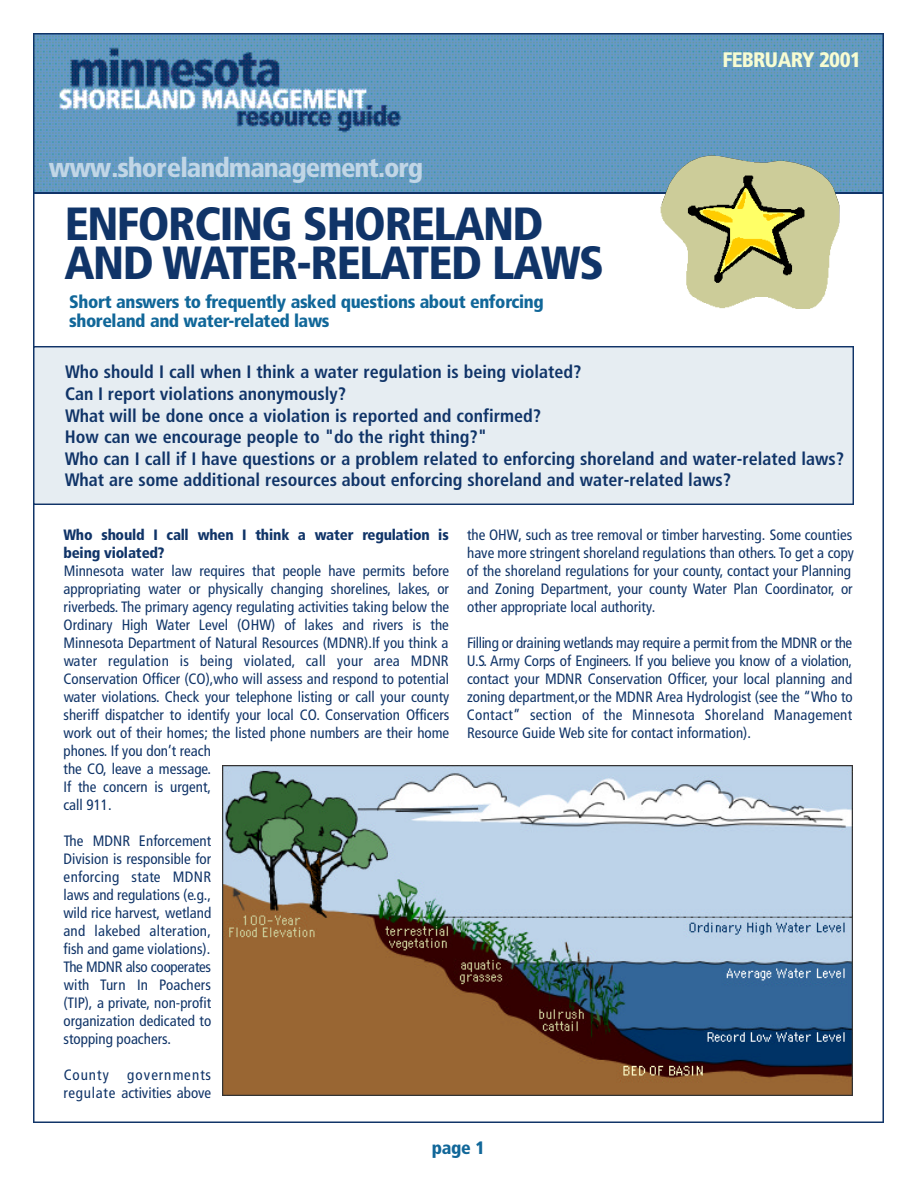
<style>
.page{position:relative;width:918px;height:1188px;background:#fff}
.page>*{position:absolute;margin:0;border:0;box-sizing:border-box;transform-origin:0 0}
.t1{font:900 condensed 46.5px/39px "Frutiger";letter-spacing:-.03em;color:#103468}
.t2{font:900 condensed 27px "Frutiger";color:#c1d6e6}
.t3{font:900 condensed 21px "Frutiger";letter-spacing:-.035em;color:#f7fcd2}
.t4{font:700 condensed 18px/21.6px "Frutiger";color:#103468}
.t5{font:900 condensed 18px/19.5px "Frutiger";letter-spacing:-.02em;color:#116799}
.t6{font:condensed 15px/18px "Frutiger";color:#103468}
.t7{font:900 condensed 15px/18px "Frutiger";letter-spacing:-.025em;color:#103468}
.t8{font:condensed 15px/18px "Frutiger";letter-spacing:.05em;color:#103468}
</style>
<div class="page">
<img style="left:33px;top:33px;width:850px;height:1089px">
<hr style="left:33px;top:192px;width:850px;height:2px;background:#103468">
<div style="left:33px;top:347px;width:821px;height:157px;background:#e6edf2"></div>
<div style="left:62px;top:528px;width:792px;height:579px;background:#fff"></div>
<img style="left:223px;top:765px;width:630px;height:330px">
<img style="left:642px;top:156px;width:197px;height:33px">
<img style="left:642px;top:189px;width:197px;height:120px">
<h2 class="t2" style="left:49px;top:157px;width:376px">w w w. s h o re l a n d m a n a g e m e n t . o rg</h2>
<h1 class="t1" style="left:65px;top:208px;width:541px">ENFORCING SHORELAND<br>AND WAT E R - R E L ATED LAW S</h1>
<p class="t5" style="left:69px;top:293px;width:476px">Short answers to frequently asked questions about enforc i n g s h o reland and water- related laws</p>
<h3 class="t3" style="left:722px;top:51px;width:140px">F E B R UA RY 2001</h3>
<p class="t4" style="left:65px;top:363px;width:781px">Who should I call when I think a water regulation is being violated?<br>Can I report violations anonymously?<br>What will be done once a violation is reported and confirmed?<br>How can we encourage people to "do the right thing?"<br>Who can I call if I have questions or a problem related to enforcing shoreland and water-related laws?<br>What are some additional resources about enforcing shoreland and water-related laws?</p>
<p class="t7" style="left:63px;top:527px;width:387px">Who should I call when I think a water regulation is being violated?</p>
<p class="t6" style="left:63px;top:563px;width:387px">Minnesota water law requires that people have permits before appropriating water or physically changing shorelines, lakes, or riverbeds. The primary agency regulating activities taking below the Ordinary High Water Level (OHW) of lakes and rivers is the Minnesota Department of Natural Resources (MDNR).If you think a water regulation is being violated, call your area MDNR Conservation Officer (CO),who will assess and respond to potential water violations. Check your telephone listing or call your county sheriff dispatcher to identify your local CO. Conservation Officers work out of their homes; the listed phone numbers are their home phones. If you don’t reach<br>the CO, leave a message.<br>If the concern is urgent,<br>call 911.</p>
<p class="t6" style="left:63px;top:833px;width:149px;text-align:justify">The MDNR Enforcement Division is responsible for enforcing state MDNR laws and regulations (e. g . , wild rice harvest, wetland and lakebed alteration, fish and game violations).<br>The MDNR also cooperates with Turn In Po a c h e r s ( T I P ) , a priva t e, non-profit organization dedicated to stopping poachers.</p>
<p class="t8" style="left:63px;top:1067px;width:149px">County governments r e g u l a t e activities above</p>
<p class="t6" style="left:467px;top:527px;width:389px">the OHW, such as tree removal or timber harvesting. Some counties have more stringent shoreland regulations than others. To get a copy of the shoreland regulations for your county, contact your Planning and Zoning Department, your county Water Plan Coordinator, or other appropriate local authority.</p>
<p class="t6" style="left:467px;top:635px;width:387px;text-align:justify">Filling or draining wetlands may require a permit from the MDNR or the U. S. Army Corps of Engineers. If you believe you know of a violation, contact your MDNR Conservation Officer, your local planning and zoning department,or the MDNR Area Hydrologist (see the “Who to C o n t a c t ” section of the Minnesota Shoreland Management Resource Guide Web site for contact information).</p>
<p class="t5" style="left:432px;top:1139px;width:54px">page 1</p>
</div>
